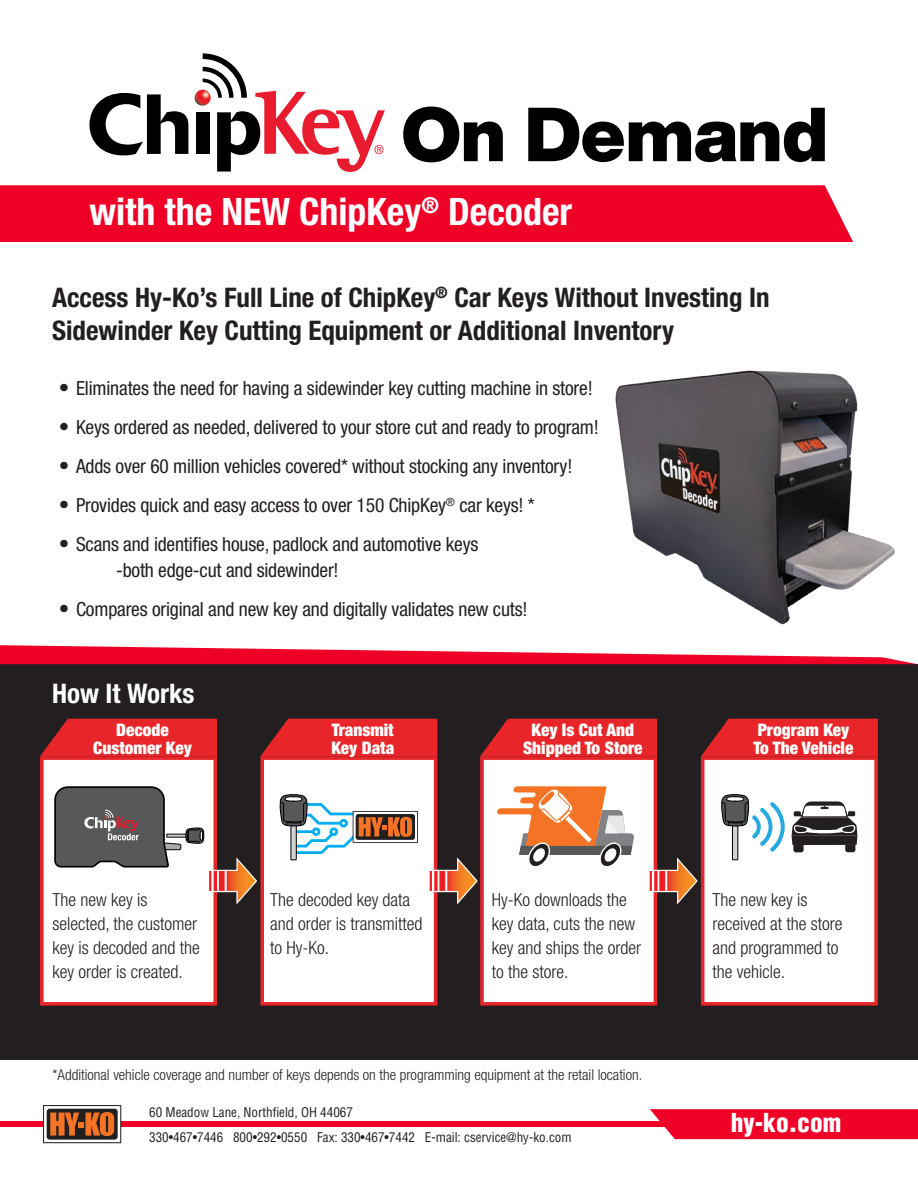
<style>
.page{position:relative;width:918px;height:1188px;background:#fff}
.page>*{position:absolute;margin:0;border:0;box-sizing:border-box;transform-origin:0 0}
.t1{font:900 75.15px "Helvetica Now Display";color:#000}
.t2{font:700 condensed 37.95px "Helvetica Neue LT Std";color:#fff}
.t3{font:700 condensed 27px/33px "Helvetica Neue LT Std";color:#231f20}
.t4{font:700 condensed 27px "Helvetica Neue LT Std";color:#fff}
.t5{font:900 condensed 25.5px "Helvetica";color:#fff}
.t6{font:condensed 19.5px/25.5px "Helvetica Neue LT Std";letter-spacing:-.01em;color:#231f20}
.t7{font:300 condensed 18px/24px "Helvetica Neue LT Std";color:#231f20}
.t8{font:900 condensed 17.25px/18.5px "Helvetica Neue LT Std";color:#fff}
.t9{font:300 condensed 15px "Helvetica Neue LT Std";color:#231f20}
.t10{font:condensed 13.05px "Helvetica";color:#231f20}
.s1{font-size:21px}
</style>
<div class="page">
<div style="left:0;top:664px;width:918px;height:396px;background:#231f20"></div>
<div style="left:0;top:1122px;width:918px;height:5px;background:#ef0027"></div>
<svg style="left:43px;top:1105px;width:78px;height:38px"></svg>
<svg style="left:650px;top:1109px;width:268px;height:30px"></svg>
<div style="left:0;top:185px;width:853px;height:57px;background:#ef0027"></div>
<svg style="left:90px;top:93px;width:98px;height:62px"></svg>
<svg style="left:194px;top:53px;width:191px;height:119px"></svg>
<img style="left:615px;top:370px;width:280px;height:255px">
<svg style="left:40px;top:756px;width:177px;height:250px;fill:#fff"></svg>
<svg style="left:40px;top:719px;width:177px;height:37px"></svg>
<svg style="left:260px;top:756px;width:177px;height:250px;fill:#fff"></svg>
<svg style="left:260px;top:719px;width:177px;height:37px"></svg>
<svg style="left:480px;top:756px;width:177px;height:250px;fill:#fff"></svg>
<svg style="left:480px;top:719px;width:177px;height:37px"></svg>
<svg style="left:701px;top:756px;width:177px;height:250px;fill:#fff"></svg>
<svg style="left:701px;top:719px;width:177px;height:37px"></svg>
<svg style="left:428px;top:857px;width:50px;height:48px"></svg>
<svg style="left:648px;top:857px;width:50px;height:48px"></svg>
<svg style="left:497px;top:786px;width:137px;height:82px"></svg>
<svg style="left:792px;top:801px;width:65px;height:51px"></svg>
<svg style="left:721px;top:794px;width:64px;height:66px"></svg>
<svg style="left:280px;top:794px;width:138px;height:66px"></svg>
<svg style="left:53px;top:785px;width:204px;height:120px"></svg>
<svg style="left:0;top:645px;width:916px;height:19px"></svg>
<h1 class="t1" style="left:402px;top:82px;width:428px">On Demand</h1>
<h2 class="t2" style="left:90px;top:189px;width:484px">with the NEW ChipKey<sup>®</sup> Decoder</h2>
<h3 class="t3" style="left:52px;top:281px;width:719px">Access Hy-Ko’s Full Line of ChipKey<sup>®</sup> Car Keys Without Investing In<br>Sidewinder Key Cutting Equipment or Additional Inventory</h3>
<p class="t6" style="left:59px;top:376px;width:535px"><span class="s1">•</span> Eliminates the need for having a sidewinder key cutting machine in store!</p>
<p class="t6" style="left:59px;top:415px;width:541px"><span class="s1">•</span> Keys ordered as needed, delivered to your store cut and ready to program!</p>
<p class="t6" style="left:59px;top:454px;width:515px"><span class="s1">•</span> Adds over 60 million vehicles covered* without stocking any inventory!</p>
<p class="t6" style="left:59px;top:493px;width:477px"><span class="s1">•</span> Provides quick and easy access to over 150 ChipKey<sup>®</sup> car keys! *</p>
<p class="t6" style="left:116px;top:532px;width:364px;text-indent:-57px"><span class="s1">•</span> Scans and identifies house, padlock and automotive keys -both edge-cut and sidewinder!</p>
<p class="t6" style="left:59px;top:596px;width:470px"><span class="s1">•</span> Compares original and new key and digitally validates new cuts!</p>
<h3 class="t4" style="left:52px;top:677px;width:144px">How It Works</h3>
<p class="t8" style="left:93px;top:720px;width:100px;text-align:center">Decode<br>Customer Key</p>
<p class="t8" style="left:523px;top:720px;width:121px;text-align:center">Key Is Cut And<br>Shipped To Store</p>
<p class="t8" style="left:754px;top:720px;width:101px">Program Key<br>To The Vehicle</p>
<p class="t8" style="left:331px;top:720px;width:65px">Transmit<br>Key Data</p>
<p class="t7" style="left:53px;top:887px;width:149px">The new key is selected, the customer key is decoded and the key order is created.</p>
<p class="t7" style="left:270px;top:887px;width:154px">The decoded key data and order is transmitted to Hy-Ko.</p>
<p class="t7" style="left:492px;top:887px;width:151px">Hy-Ko downloads the key data, cuts the new key and ships the order to the store.</p>
<p class="t7" style="left:712px;top:887px;width:131px">The new key is received at the store and programmed to the vehicle.</p>
<p class="t9" style="left:53px;top:1066px;width:591px">*Additional vehicle coverage and number of keys depends on the programming equipment at the retail location.</p>
<p class="t10" style="left:149px;top:1104px;width:205px">60 Meadow Lane, Northfield, OH 44067</p>
<h3 class="t5" style="left:731px;top:1107px;width:112px">hy-ko.com</h3>
<p class="t10" style="left:149px;top:1129px;width:424px">330•467•7446 800•292•0550 Fax: 330•467•7442 E-mail: cservice@hy-ko.com</p>
</div>
